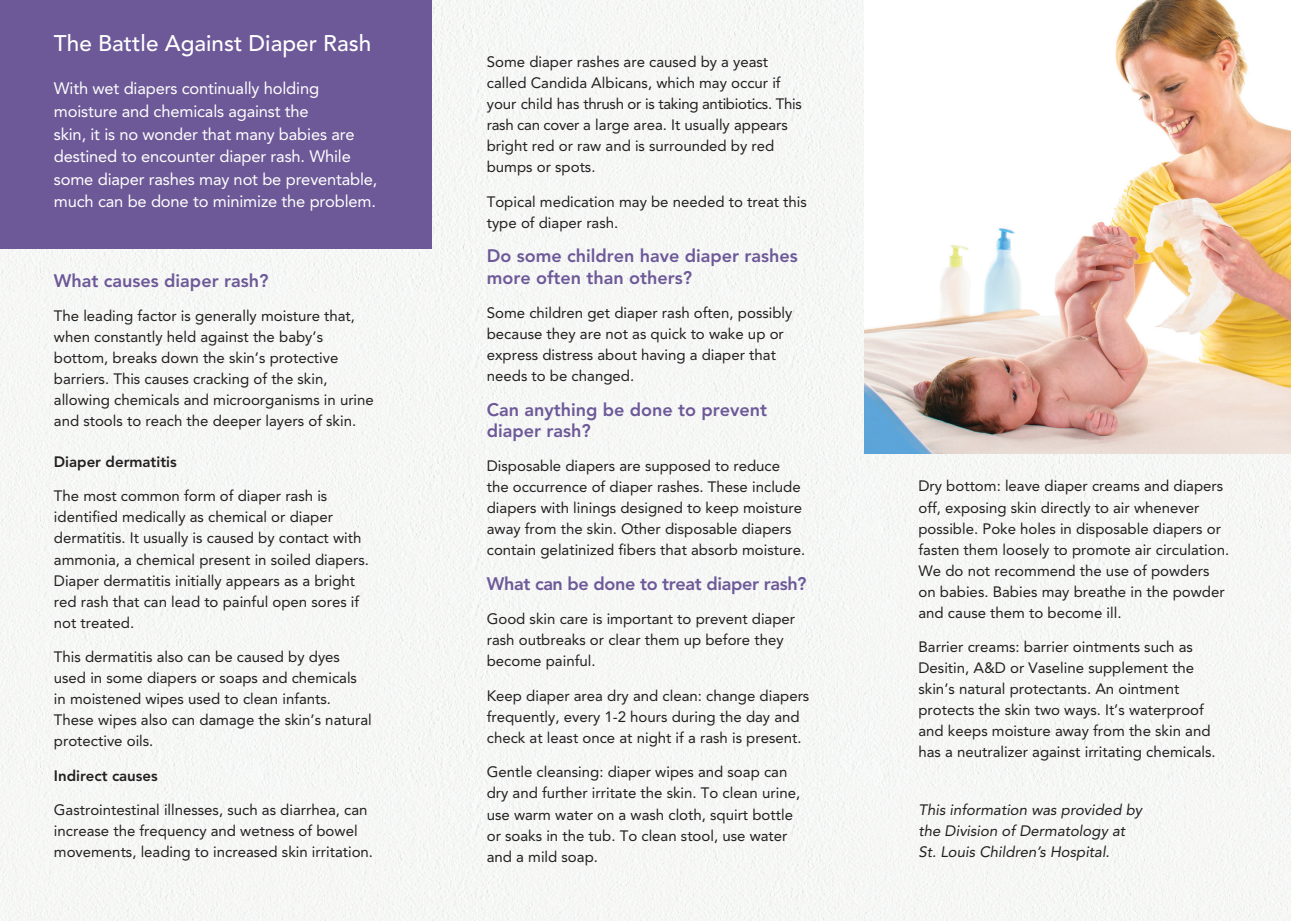
<style>
.page{position:relative;width:1291px;height:921px;background:#fff}
.page>*{position:absolute;margin:0;border:0;box-sizing:border-box;transform-origin:0 0}
.t1{font:500 22.5px "Avenir LT Std";color:#fff}
.t2{font:800 18px/21px "Avenir LT Std";color:#6d5998}
.t3{font:800 18px "Avenir LT Std";letter-spacing:-.02em;color:#6d5998}
.t4{font:16.5px/22.5px "Avenir LT Std";letter-spacing:-.01em;color:#fff}
.t5{font:15px/21px "Avenir LT Std";color:#231f20}
.t6{font:italic 15px/21px "Avenir LT Std";color:#231f20}
.t7{font:800 15px "Avenir LT Std";color:#231f20}
</style>
<div class="page">
<div style="left:0;top:0;width:1290px;height:920px;background:#f6f7f6"></div>
<div style="left:0;top:0;width:432px;height:249px;background:#6d5998"></div>
<img style="left:864px;top:0;width:426px;height:453px">
<h1 class="t1" style="left:54px;top:30px;width:319px">The Battle Against Diaper Rash</h1>
<p class="t4" style="left:54px;top:78px;width:325px">With wet diapers continually holding moisture and chemicals against the<br>skin, it is no wonder that many babies are destined to encounter diaper rash. While some diaper rashes may not be preventable, much can be done to minimize the problem.</p>
<p class="t2" style="left:54px;top:270px;width:216px">What causes diaper rash?</p>
<p class="t5" style="left:54px;top:305px;width:321px">The leading factor is generally moisture that, when constantly held against the baby’s bottom, breaks down the skin’s protective barriers. This causes cracking of the skin, allowing chemicals and microorganisms in urine and stools to reach the deeper layers of skin.</p>
<p class="t7" style="left:54px;top:452px;width:124px">Diaper dermatitis</p>
<p class="t5" style="left:54px;top:485px;width:316px">The most common form of diaper rash is identified medically as chemical or diaper dermatitis. It usually is caused by contact with ammonia, a chemical present in soiled diapers.<br>Diaper dermatitis initially appears as a bright red rash that can lead to painful open sores if not treated.</p>
<p class="t5" style="left:54px;top:646px;width:319px">This dermatitis also can be caused by dyes used in some diapers or soaps and chemicals in moistened wipes used to clean infants.<br>These wipes also can damage the skin’s natural protective oils.</p>
<p class="t7" style="left:54px;top:766px;width:105px">Indirect causes</p>
<p class="t5" style="left:54px;top:799px;width:321px">Gastrointestinal illnesses, such as diarrhea, can increase the frequency and wetness of bowel movements, leading to increased skin irritation.</p>
<p class="t5" style="left:486px;top:52px;width:316px">Some diaper rashes are caused by a yeast called Candida Albicans, which may occur if your child has thrush or is taking antibiotics. This rash can cover a large area. It usually appears bright red or raw and is surrounded by red bumps or spots.</p>
<p class="t5" style="left:486px;top:191px;width:321px">Topical medication may be needed to treat this type of diaper rash.</p>
<p class="t2" style="left:486px;top:246px;width:312px">Do some children have diaper rashes more often than others?</p>
<p class="t5" style="left:486px;top:302px;width:307px">Some children get diaper rash often, possibly because they are not as quick to wake up or express distress about having a diaper that needs to be changed.</p>
<p class="t2" style="left:486px;top:399px;width:282px">Can anything be done to prevent diaper rash?</p>
<p class="t5" style="left:486px;top:455px;width:320px">Disposable diapers are supposed to reduce the occurrence of diaper rashes. These include diapers with linings designed to keep moisture away from the skin. Other disposable diapers contain gelatinized fibers that absorb moisture.</p>
<p class="t3" style="left:486px;top:572px;width:321px">What can be done to treat diaper rash?</p>
<p class="t5" style="left:486px;top:608px;width:310px">Good skin care is important to prevent diaper rash outbreaks or clear them up before they become painful.</p>
<p class="t5" style="left:486px;top:685px;width:324px">Keep diaper area dry and clean: change diapers frequently, every 1-2 hours during the day and check at least once at night if a rash is present.</p>
<p class="t5" style="left:486px;top:761px;width:315px">Gentle cleansing: diaper wipes and soap can dry and further irritate the skin. To clean urine, use warm water on a wash cloth, squirt bottle or soaks in the tub. To clean stool, use water and a mild soap.</p>
<p class="t5" style="left:918px;top:475px;width:312px">Dry bottom: leave diaper creams and diapers off, exposing skin directly to air whenever possible. Poke holes in disposable diapers or fasten them loosely to promote air circulation.<br>We do not recommend the use of powders on babies. Babies may breathe in the powder and cause them to become ill.</p>
<p class="t5" style="left:918px;top:636px;width:299px">Barrier creams: barrier ointments such as Desitin, A&amp;D or Vaseline supplement the skin’s natural protectants. An ointment protects the skin two ways. It’s waterproof and keeps moisture away from the skin and has a neutralizer against irritating chemicals.</p>
<p class="t6" style="left:918px;top:799px;width:225px">This information was provided by the Division of Dermatology at<br>St. Louis Children’s Hospital.</p>
</div>
